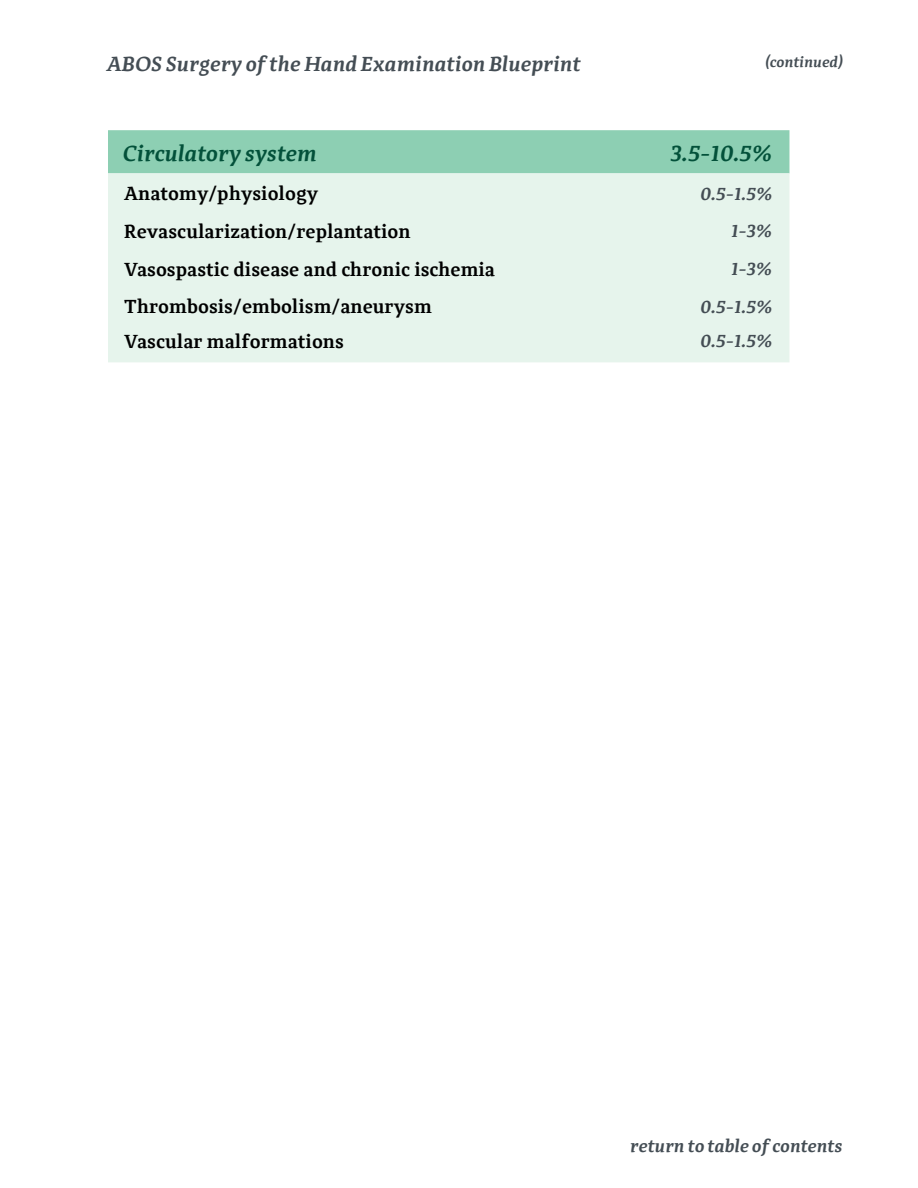
<style>
.page{position:relative;width:918px;height:1188px;background:#fff}
.page>*{position:absolute;margin:0;border:0;box-sizing:border-box;transform-origin:0 0}
.t1{font:italic 600 22.5px "Adagio Serif";color:#03513a}
.t2{font:italic 600 21px "Adagio Serif";color:#444d54}
.t3{font:600 19.5px "Adagio Serif";color:#000}
.t4{font:italic 600 18px "Adagio Serif";color:#444d54}
.t5{font:italic 600 15px "Adagio Serif";color:#444d54}
</style>
<div class="page">
<div style="left:108px;top:130px;width:681px;height:43px;background:#8dcfb3"></div>
<div style="left:108px;top:173px;width:681px;height:189px;background:#e6f4ec"></div>
<p class="t2" style="left:108px;top:51px;width:475px">ABOS Surgery of the Hand Examination Blueprint</p>
<p class="t5" style="left:766px;top:52px;width:79px">(continued)</p>
<p class="t1" style="left:124px;top:139px;width:196px">Circulatory system</p>
<p class="t1" style="left:671px;top:139px;width:103px">3.5-10.5%</p>
<p class="t3" style="left:124px;top:181px;width:196px">Anatomy/physiology</p>
<p class="t4" style="left:701px;top:182px;width:73px">0.5-1.5%</p>
<p class="t3" style="left:124px;top:219px;width:288px">Revascularization/replantation</p>
<p class="t4" style="left:732px;top:220px;width:43px">1-3%</p>
<p class="t3" style="left:124px;top:256px;width:372px">Vasospastic disease and chronic ischemia</p>
<p class="t4" style="left:732px;top:258px;width:43px">1-3%</p>
<p class="t3" style="left:124px;top:294px;width:309px">Thrombosis/embolism/aneurysm</p>
<p class="t4" style="left:701px;top:295px;width:73px">0.5-1.5%</p>
<p class="t3" style="left:124px;top:329px;width:221px">Vascular malformations</p>
<p class="t4" style="left:701px;top:330px;width:73px">0.5-1.5%</p>
<p class="t4" style="left:631px;top:1135px;width:214px">return to table of contents</p>
</div>
